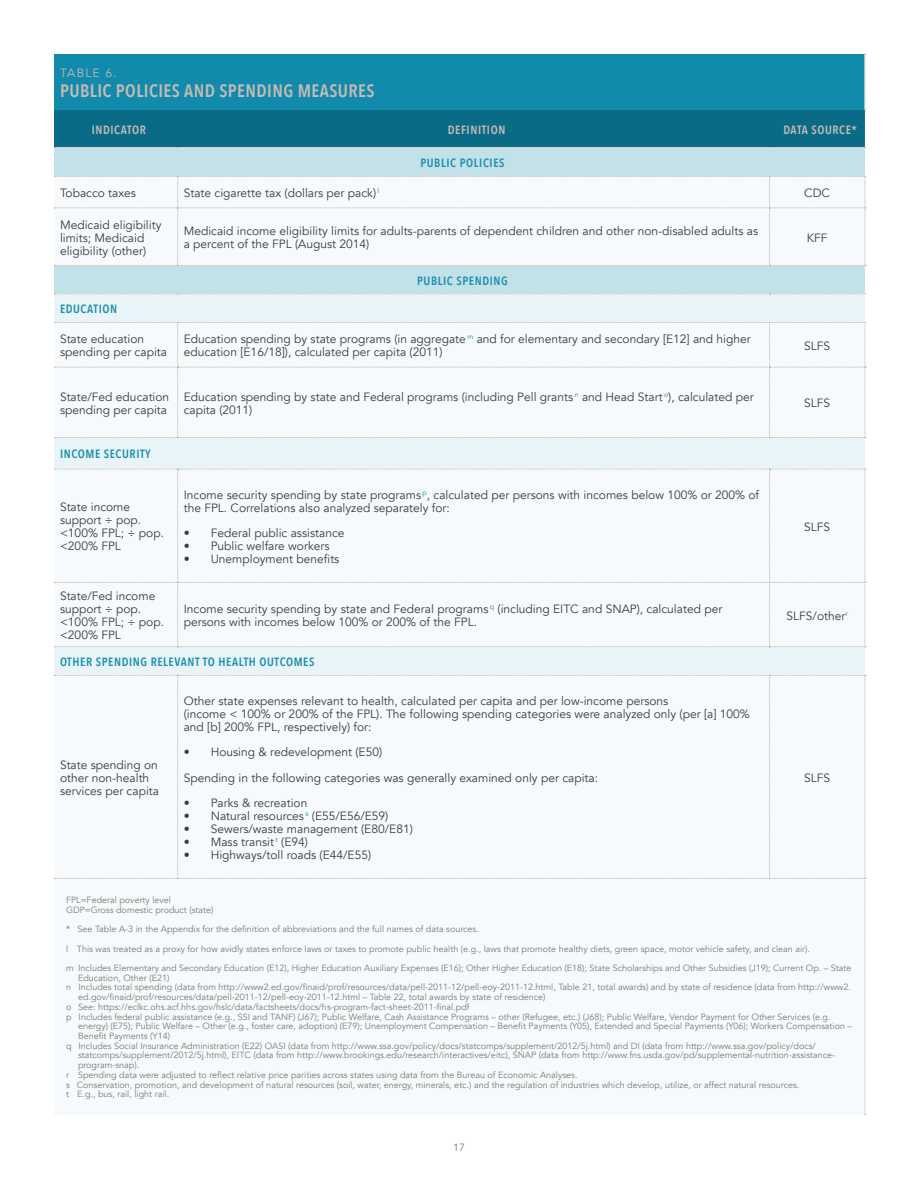
<style>
.page{position:relative;width:918px;height:1188px;background:#fff}
.page>*{position:absolute;margin:0;border:0;box-sizing:border-box;transform-origin:0 0}
.Table_Head{font:600 18px "Avenir Next Condensed";letter-spacing:.025em;color:#c5bbb4}
.Table_Text{font:12px/12.9px "Avenir";color:#3d3c3a}
.Table_Section{font:600 12px "Avenir Next Condensed";letter-spacing:.05em;color:#1e90af}
.Table_Section-2{font:600 12px "Avenir Next Condensed";letter-spacing:.05em;color:#c5bbb4}
.Table_Head-2{font:12px "Avenir";letter-spacing:.1em;color:#c5bbb4}
.t1{font:10.5px "Avenir";color:#7e7a75}
.Table_Footer{font:9px/9.8px "Avenir";color:#7e7a75}
</style>
<div class="page">
<svg style="left:54px;top:148px;width:811px;height:28px;background:#c2e1e8"></svg>
<div style="left:54px;top:266px;width:811px;height:28px;background:#c2e1e9"></div>
<div style="left:54px;top:295px;width:811px;height:380px;background:#e8f4f7"></div>
<svg style="left:54px;top:54px;width:812px;height:94px;background:#117e9d"></svg>
<div style="left:54px;top:322px;width:812px;height:116px;background:#f6fafc"></div>
<div style="left:54px;top:469px;width:812px;height:179px;background:#f6fafc"></div>
<div style="left:54px;top:675px;width:812px;height:440px;background:#f6fafc"></div>
<div style="left:54px;top:176px;width:812px;height:90px;background:#f6fafc"></div>
<svg style="left:54px;top:294px;width:812px;height:1px"></svg>
<p class="Table_Head-2" style="left:60px;top:66px;width:58px">TABLE 6.</p>
<p class="Table_Head" style="left:60px;top:75px;width:316px">PUBLIC POLICIES AND SPENDING MEASURES</p>
<p class="Table_Section-2" style="left:92px;top:119px;width:56px">INDICATOR</p>
<p class="Table_Section-2" style="left:448px;top:119px;width:59px">DEFINITION</p>
<p class="Table_Section-2" style="left:783px;top:119px;width:75px">DATA SOURCE*</p>
<p class="Table_Section" style="left:420px;top:152px;width:86px">PUBLIC POLICIES</p>
<p class="Table_Text" style="left:60px;top:187px;width:78px">Tobacco taxes</p>
<p class="Table_Text" style="left:184px;top:187px;width:197px">State cigarette tax (dollars per pack) <sup>l</sup></p>
<p class="Table_Text" style="left:804px;top:187px;width:27px">CDC</p>
<p class="Table_Text" style="left:60px;top:218px;width:103px">Medicaid eligibility limits; Medicaid eligibility (other)</p>
<p class="Table_Text" style="left:184px;top:225px;width:576px">Medicaid income eligibility limits for adults-parents of dependent children and other non-disabled adults as a percent of the FPL (August 2014)</p>
<p class="Table_Text" style="left:807px;top:231px;width:22px">KFF</p>
<p class="Table_Section" style="left:417px;top:270px;width:92px">PUBLIC SPENDING</p>
<p class="Table_Section" style="left:60px;top:299px;width:59px">EDUCATION</p>
<p class="Table_Text" style="left:60px;top:333px;width:109px">State education spending per capita</p>
<p class="Table_Text" style="left:184px;top:333px;width:569px">Education spending by state programs (in aggregate <sup>m</sup> and for elementary and secondary [E12] and higher education [E16/18]), calculated per capita (2011)</p>
<p class="Table_Text" style="left:804px;top:339px;width:28px">SLFS</p>
<p class="Table_Text" style="left:60px;top:390px;width:111px">State/Fed education spending per capita</p>
<p class="Table_Text" style="left:184px;top:390px;width:572px">Education spending by state and Federal programs (including Pell grants <sup>n</sup> and Head Start <sup>o</sup>), calculated per capita (2011)</p>
<p class="Table_Text" style="left:804px;top:397px;width:28px">SLFS</p>
<p class="Table_Section" style="left:60px;top:444px;width:92px">INCOME SECURITY</p>
<p class="Table_Text" style="left:60px;top:501px;width:106px">State income support ÷ pop. &lt;100% FPL; ÷ pop. &lt;200% FPL</p>
<p class="Table_Text" style="left:184px;top:488px;width:577px">Income security spending by state programs <sup>p</sup>, calculated per persons with incomes below 100% or 200% of the FPL. Correlations also analyzed separately for:</p>
<p class="Table_Text" style="left:184px;top:526px;width:162px">• Federal public assistance</p>
<p class="Table_Text" style="left:184px;top:539px;width:147px">• Public welfare workers</p>
<p class="Table_Text" style="left:184px;top:552px;width:157px">• Unemployment benefits</p>
<p class="Table_Text" style="left:804px;top:520px;width:28px">SLFS</p>
<p class="Table_Text" style="left:60px;top:590px;width:106px">State/Fed income support ÷ pop. &lt;100% FPL; ÷ pop. &lt;200% FPL</p>
<p class="Table_Text" style="left:184px;top:603px;width:540px">Income security spending by state and Federal programs <sup>q</sup> (including EITC and SNAP), calculated per persons with incomes below 100% or 200% of the FPL.</p>
<p class="Table_Text" style="left:787px;top:609px;width:63px">SLFS/other<sup>r</sup></p>
<p class="Table_Section" style="left:60px;top:651px;width:256px">OTHER SPENDING RELEVANT TO HEALTH OUTCOMES</p>
<p class="Table_Text" style="left:60px;top:759px;width:101px">State spending on other non-health services per capita</p>
<p class="Table_Text" style="left:184px;top:695px;width:568px">Other state expenses relevant to health, calculated per capita and per low-income persons<br>(income &lt; 100% or 200% of the FPL). The following spending categories were analyzed only (per [a] 100% and [b] 200% FPL, respectively) for:</p>
<p class="Table_Text" style="left:184px;top:746px;width:200px">• Housing &amp; redevelopment (E50)</p>
<p class="Table_Text" style="left:184px;top:772px;width:416px">Spending in the following categories was generally examined only per capita:</p>
<p class="Table_Text" style="left:184px;top:796px;width:125px">• Parks &amp; recreation</p>
<p class="Table_Text" style="left:184px;top:809px;width:206px">• Natural resources <sup>s</sup> (E55/E56/E59)</p>
<p class="Table_Text" style="left:184px;top:822px;width:231px">• Sewers/waste management (E80/E81)</p>
<p class="Table_Text" style="left:184px;top:835px;width:126px">• Mass transit <sup>t</sup> (E94)</p>
<p class="Table_Text" style="left:184px;top:848px;width:189px">• Highways/toll roads (E44/E55)</p>
<p class="Table_Text" style="left:804px;top:772px;width:28px">SLFS</p>
<p class="Table_Footer" style="left:66px;top:895px;width:107px">FPL=Federal poverty level</p>
<p class="Table_Footer" style="left:66px;top:905px;width:149px">GDP=Gross domestic product (state)</p>
<p class="Table_Footer" style="left:66px;top:924px;width:414px">* See Table A-3 in the Appendix for the definition of abbreviations and the full names of data sources.</p>
<p class="Table_Footer" style="left:66px;top:944px;width:746px">l This was treated as a proxy for how avidly states enforce laws or taxes to promote public health (e.g., laws that promote healthy diets, green space, motor vehicle safety, and clean air).</p>
<p class="Table_Footer" style="left:78px;top:963px;width:775px;text-indent:-12px">m Includes Elementary and Secondary Education (E12), Higher Education Auxiliary Expenses (E16); Other Higher Education (E18); State Scholarships and Other Subsidies (J19); Current Op. – State<br>Education, Other (E21)</p>
<p class="Table_Footer" style="left:78px;top:983px;width:774px;text-indent:-12px">n Includes total spending (data from http://www2.ed.gov/finaid/prof/resources/data/pell-2011-12/pell-eoy-2011-12.html, Table 21, total awards) and by state of residence (data from http://www2. ed.gov/finaid/prof/resources/data/pell-2011-12/pell-eoy-2011-12.html – Table 22, total awards by state of residence)</p>
<p class="Table_Footer" style="left:66px;top:1002px;width:405px">o See: https://eclkc.ohs.acf.hhs.gov/hslc/data/factsheets/docs/hs-program-fact-sheet-2011-final.pdf</p>
<p class="Table_Footer" style="left:78px;top:1012px;width:776px;text-indent:-12px">p Includes federal public assistance (e.g., SSI and TANF) (J67); Public Welfare, Cash Assistance Programs – other (Refugee, etc.) (J68); Public Welfare, Vendor Payment for Other Services (e.g. energy) (E75); Public Welfare – Other (e.g., foster care, adoption) (E79); Unemployment Compensation – Benefit Payments (Y05), Extended and Special Payments (Y06); Workers Compensation –<br>Benefit Payments (Y14)</p>
<p class="Table_Footer" style="left:78px;top:1041px;width:759px;text-indent:-12px">q Includes Social Insurance Administration (E22) OASI (data from http://www.ssa.gov/policy/docs/statcomps/supplement/2012/5j.html) and DI (data from http://www.ssa.gov/policy/docs/ statcomps/supplement/2012/5j.html), EITC (data from http://www.brookings.edu/research/interactives/eitc), SNAP (data from http://www.fns.usda.gov/pd/supplemental-nutrition-assistance&shy;program-snap).</p>
<p class="Table_Footer" style="left:66px;top:1070px;width:513px">r Spending data were adjusted to reflect relative price parities across states using data from the Bureau of Economic Analyses.</p>
<p class="Table_Footer" style="left:66px;top:1080px;width:735px">s Conservation, promotion, and development of natural resources (soil, water, energy, minerals, etc.) and the regulation of industries which develop, utilize, or affect natural resources.</p>
<p class="Table_Footer" style="left:66px;top:1089px;width:105px">t E.g., bus, rail, light rail.</p>
<p class="t1" style="left:453px;top:1141px;width:13px">17</p>
</div>
